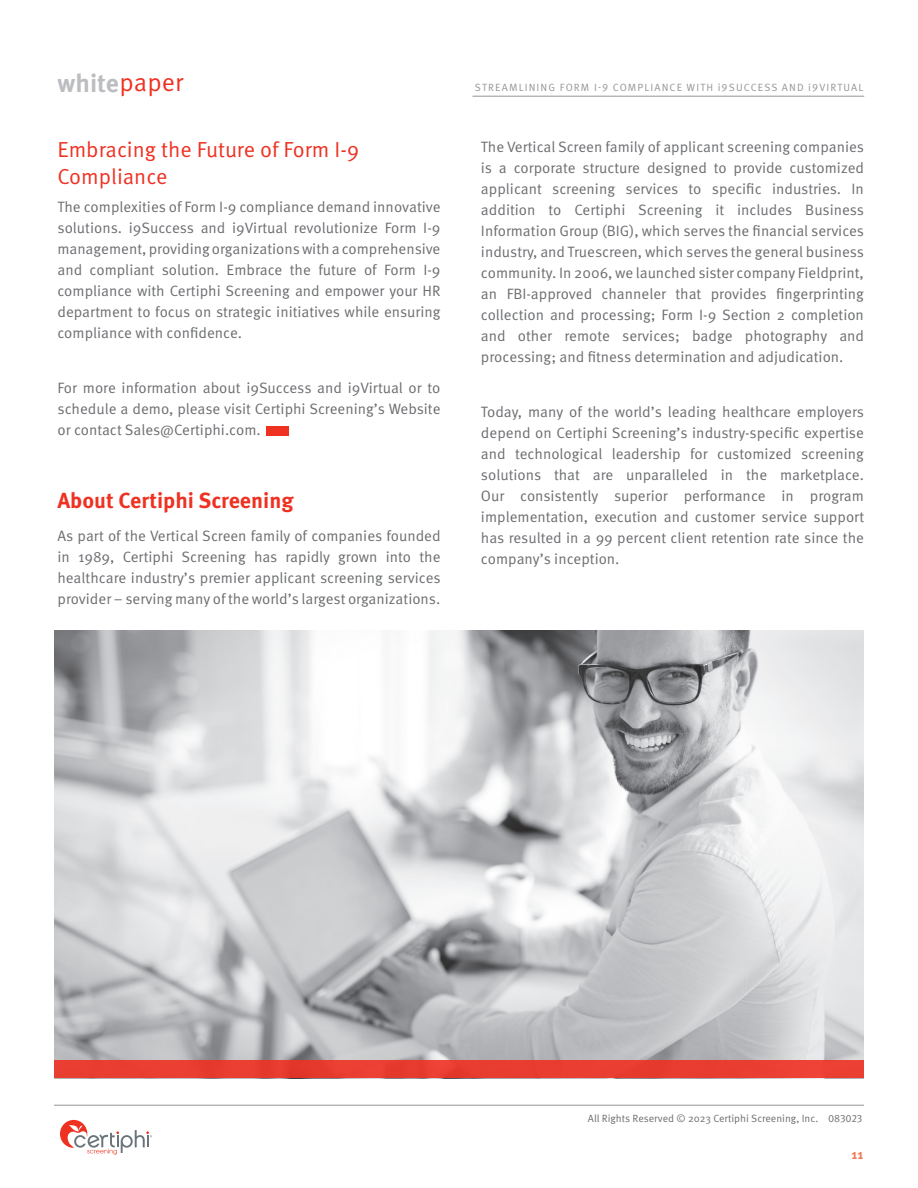
<style>
.page{position:relative;width:918px;height:1188px;background:#fff}
.page>*{position:absolute;margin:0;border:0;box-sizing:border-box;transform-origin:0 0}
.t1{font:700 25.35px "Meta OT";color:#bcbdc0}
.t2{font:21.75px/27px "Meta OT Norm";color:#ef3122}
.Table_of_Content{font:700 21.75px "Meta OT";color:#ef3122}
.t3{font:15px/21px "Meta OT Norm";color:#6c6d70;text-align:justify}
.t4{font:700 13.5px "Meta OT";color:#f37853}
.t5{font:10.5px "Meta OT Norm";letter-spacing:.11em;color:#939598}
.t6{font:10.5px "Meta OT Norm";color:#6c6d70}
.s1{font-family:"Meta OT Norm";font-weight:400;color:#ef3122}
</style>
<div class="page">
<hr style="left:54px;top:1105px;width:810px;height:1px;background:#939598">
<hr style="left:472px;top:96px;width:392px;height:1px;background:#939598">
<svg style="left:60px;top:1120px;width:92px;height:35px"></svg>
<img style="left:54px;top:631px;width:810px;height:429px">
<div style="left:54px;top:1060px;width:810px;height:18px;background:#e83e31"></div>
<div style="left:267px;top:426px;width:22px;height:9px;background:#ef3122"></div>
<h1 class="t1" style="left:57px;top:67px;width:127px">white<span class="s1">paper</span></h1>
<p class="t2" style="left:57px;top:136px;width:303px">Embracing the Future of Form I-9<br>Compliance</p>
<p class="t3" style="left:57px;top:196px;width:385px">The complexities of Form I-9 compliance demand innovative solutions. i9Success and i9Virtual revolutionize Form I-9 management, providing organizations with a comprehensive and compliant solution. Embrace the future of Form I-9 compliance with Certiphi Screening and empower your HR department to focus on strategic initiatives while ensuring compliance with confidence.</p>
<p class="t3" style="left:57px;top:378px;width:385px">For more information about i9Success and i9Virtual or to schedule a demo, please visit Certiphi Screening’s Website or contact Sales@Certiphi.com.</p>
<p class="Table_of_Content" style="left:57px;top:486px;width:238px">About Certiphi Screening</p>
<p class="t3" style="left:57px;top:525px;width:385px">As part of the Vertical Screen family of companies founded in 1989, Certiphi Screening has rapidly grown into the healthcare industry’s premier applicant screening services provider – serving many of the world’s largest organizations.</p>
<p class="t5" style="left:475px;top:81px;width:390px">STREAMLINING FORM I-9 COMPLIANCE WITH i9SUCCESS AND i9VIRTUAL</p>
<p class="t3" style="left:481px;top:136px;width:385px">The Vertical Screen family of applicant screening companies is a corporate structure designed to provide customized applicant screening services to specific industries. In addition to Certiphi Screening it includes Business Information Group (BIG), which serves the financial services industry, and Truescreen, which serves the general business community. In 2006, we launched sister company Fieldprint, an FBI-approved channeler that provides fingerprinting collection and processing; Form I-9 Section 2 completion and other remote services; badge photography and processing; and fitness determination and adjudication.</p>
<p class="t3" style="left:481px;top:402px;width:385px">Today, many of the world’s leading healthcare employers depend on Certiphi Screening’s industry-specific expertise and technological leadership for customized screening solutions that are unparalleled in the marketplace.<br>Our consistently superior performance in program implementation, execution and customer service support has resulted in a 99 percent client retention rate since the company’s inception.</p>
<p class="t6" style="left:588px;top:1112px;width:276px">All Rights Reserved © 2023 Certiphi Screening, Inc. 083023</p>
<p class="t4" style="left:852px;top:1146px;width:13px">11</p>
</div>
